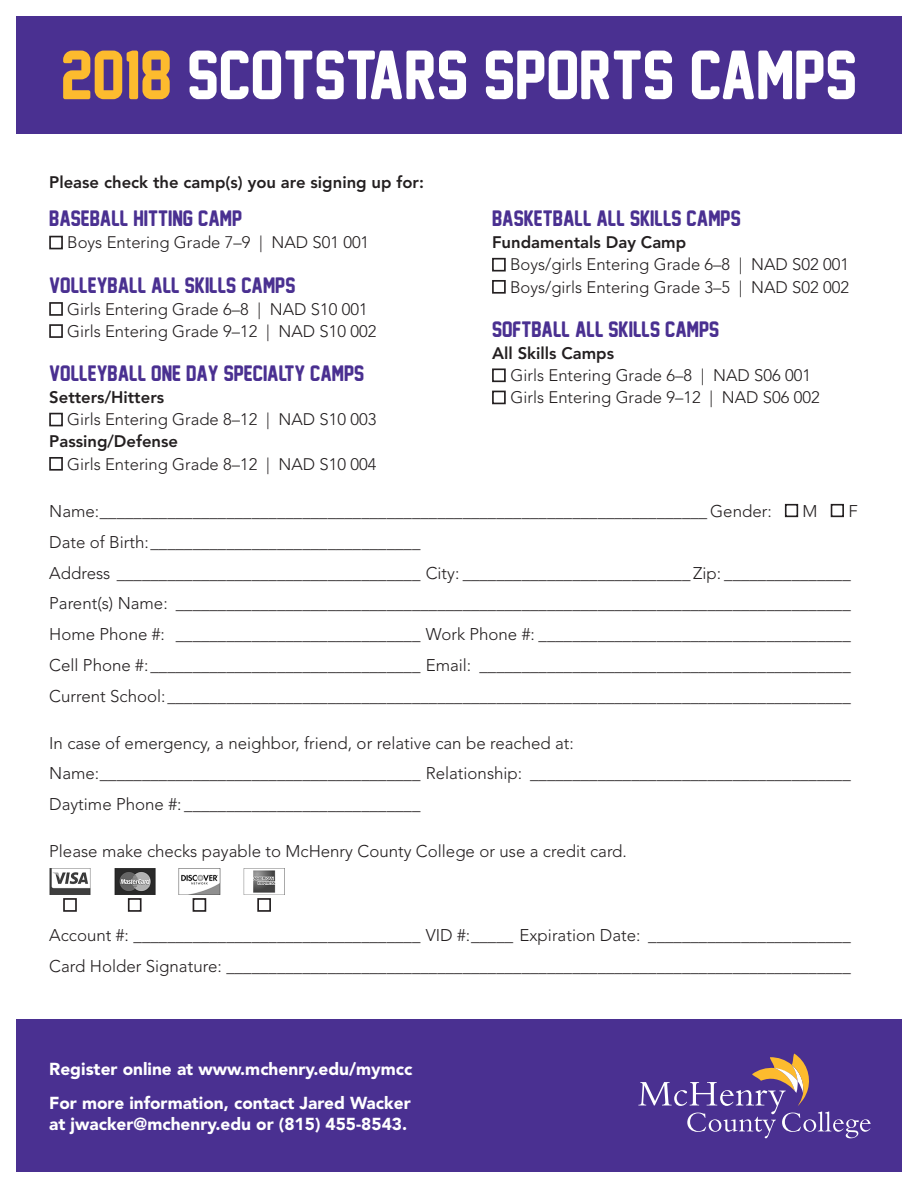
<style>
.page{position:relative;width:918px;height:1188px;background:#fff}
.page>*{position:absolute;margin:0;border:0;box-sizing:border-box;transform-origin:0 0}
.Course_Title{font:20.4px "New Athletic M54";color:#4a3091}
.Course_Title-2{font:900 17.25px/20.7px "Avenir LT Std";color:#fff}
.Course_Title-3{font:300 16.8px "Avenir LT Std";color:#231f20}
.Course_Title-4{font:300 16.65px "Avenir LT Std";color:#231f20}
.Course_Title-5{font:800 16.65px "Avenir LT Std";color:#231f20}
</style>
<div class="page">
<div style="left:49px;top:236px;width:14px;height:13px;border:2px solid #231f20"></div>
<div style="left:49px;top:302px;width:14px;height:14px;border:2px solid #231f20"></div>
<div style="left:49px;top:324px;width:14px;height:14px;border:2px solid #231f20"></div>
<div style="left:49px;top:413px;width:14px;height:13px;border:2px solid #231f20"></div>
<div style="left:49px;top:457px;width:14px;height:14px;border:2px solid #231f20"></div>
<div style="left:492px;top:258px;width:14px;height:14px;border:2px solid #231f20"></div>
<div style="left:492px;top:280px;width:14px;height:14px;border:2px solid #231f20"></div>
<div style="left:492px;top:368px;width:14px;height:14px;border:2px solid #231f20"></div>
<div style="left:492px;top:391px;width:14px;height:13px;border:2px solid #231f20"></div>
<div style="left:1px;top:16px;width:917px;height:118px;background:#4a3091"></div>
<svg style="left:190px;top:51px;width:665px;height:48px"></svg>
<svg style="left:63px;top:51px;width:107px;height:48px"></svg>
<div style="left:1px;top:1020px;width:917px;height:152px;background:#4a3091"></div>
<svg style="left:638px;top:1054px;width:233px;height:84px"></svg>
<div style="left:785px;top:504px;width:13px;height:13px;border:2px solid #231f20"></div>
<div style="left:831px;top:504px;width:13px;height:13px;border:2px solid #231f20"></div>
<img style="left:49px;top:869px;width:42px;height:26px">
<img style="left:114px;top:869px;width:42px;height:26px">
<img style="left:178px;top:869px;width:42px;height:26px">
<img style="left:243px;top:869px;width:42px;height:26px">
<div style="left:63px;top:898px;width:14px;height:14px;border:2px solid #231f20"></div>
<div style="left:128px;top:898px;width:14px;height:14px;border:2px solid #231f20"></div>
<div style="left:257px;top:898px;width:14px;height:14px;border:2px solid #231f20"></div>
<div style="left:193px;top:898px;width:13px;height:14px;border:2px solid #231f20"></div>
<div style="left:0;top:0;width:16px;height:1188px;background:#fff"></div>
<div style="left:902px;top:0;width:16px;height:1188px;background:#fff"></div>
<p class="Course_Title-5" style="left:49px;top:172px;width:376px">Please check the camp(s) you are signing up for:</p>
<p class="Course_Title" style="left:49px;top:207px;width:194px">BASEBALL HITTING CAMP</p>
<p class="Course_Title-4" style="left:67px;top:233px;width:304px">Boys Entering Grade 7–9 | NAD S01 001</p>
<p class="Course_Title" style="left:49px;top:274px;width:248px">VOLLEYBALL ALL SKILLS CAMPS</p>
<p class="Course_Title-4" style="left:67px;top:299px;width:302px">Girls Entering Grade 6–8 | NAD S10 001</p>
<p class="Course_Title-4" style="left:67px;top:321px;width:311px">Girls Entering Grade 9–12 | NAD S10 002</p>
<p class="Course_Title" style="left:49px;top:362px;width:317px">VOLLEYBALL ONE DAY SPECIALTY CAMPS</p>
<p class="Course_Title-5" style="left:49px;top:388px;width:116px">Setters/Hitters</p>
<p class="Course_Title-4" style="left:67px;top:410px;width:311px">Girls Entering Grade 8–12 | NAD S10 003</p>
<p class="Course_Title-5" style="left:49px;top:432px;width:130px">Passing/Defense</p>
<p class="Course_Title-4" style="left:67px;top:454px;width:311px">Girls Entering Grade 8–12 | NAD S10 004</p>
<p class="Course_Title" style="left:492px;top:207px;width:250px">BASKETBALL ALL SKILLS CAMPS</p>
<p class="Course_Title-5" style="left:492px;top:233px;width:196px">Fundamentals Day Camp</p>
<p class="Course_Title-4" style="left:510px;top:255px;width:341px">Boys/girls Entering Grade 6–8 | NAD S02 001</p>
<p class="Course_Title-4" style="left:510px;top:277px;width:341px">Boys/girls Entering Grade 3–5 | NAD S02 002</p>
<p class="Course_Title" style="left:492px;top:318px;width:229px">SOFTBALL ALL SKILLS CAMPS</p>
<p class="Course_Title-5" style="left:492px;top:343px;width:124px">All Skills Camps</p>
<p class="Course_Title-4" style="left:511px;top:366px;width:302px">Girls Entering Grade 6–8 | NAD S06 001</p>
<p class="Course_Title-4" style="left:511px;top:388px;width:311px">Girls Entering Grade 9–12 | NAD S06 002</p>
<p class="Course_Title-3" style="left:49px;top:501px;width:724px">Name:________________________________________________________________________ Gender:</p>
<p class="Course_Title-3" style="left:803px;top:501px;width:17px">M</p>
<p class="Course_Title-3" style="left:848px;top:501px;width:11px">F</p>
<p class="Course_Title-3" style="left:49px;top:532px;width:373px">Date of Birth:________________________________</p>
<p class="Course_Title-3" style="left:49px;top:563px;width:803px">Address ____________________________________ City: ___________________________ Zip: _______________</p>
<p class="Course_Title-3" style="left:49px;top:594px;width:803px">Parent(s) Name: ________________________________________________________________________________</p>
<p class="Course_Title-3" style="left:49px;top:624px;width:803px">Home Phone #: _____________________________ Work Phone #: _____________________________________</p>
<p class="Course_Title-3" style="left:49px;top:655px;width:803px">Cell Phone #:________________________________ Email: ____________________________________________</p>
<p class="Course_Title-3" style="left:49px;top:686px;width:803px">Current School:_________________________________________________________________________________</p>
<p class="Course_Title-3" style="left:49px;top:733px;width:526px">In case of emergency, a neighbor, friend, or relative can be reached at:</p>
<p class="Course_Title-3" style="left:49px;top:764px;width:803px">Name:______________________________________ Relationship: ______________________________________</p>
<p class="Course_Title-3" style="left:49px;top:794px;width:373px">Daytime Phone #: ____________________________</p>
<p class="Course_Title-3" style="left:49px;top:841px;width:579px">Please make checks payable to McHenry County College or use a credit card.</p>
<p class="Course_Title-3" style="left:49px;top:926px;width:803px">Account #: __________________________________ VID #:_____ Expiration Date: ________________________</p>
<p class="Course_Title-3" style="left:49px;top:956px;width:803px">Card Holder Signature: __________________________________________________________________________</p>
<p class="Course_Title-2" style="left:49px;top:1059px;width:365px">Register online at www.mchenry.edu/mymcc</p>
<p class="Course_Title-2" style="left:49px;top:1093px;width:363px">For more information, contact Jared Wacker at jwacker@mchenry.edu or (815) 455-8543.</p>
</div>
